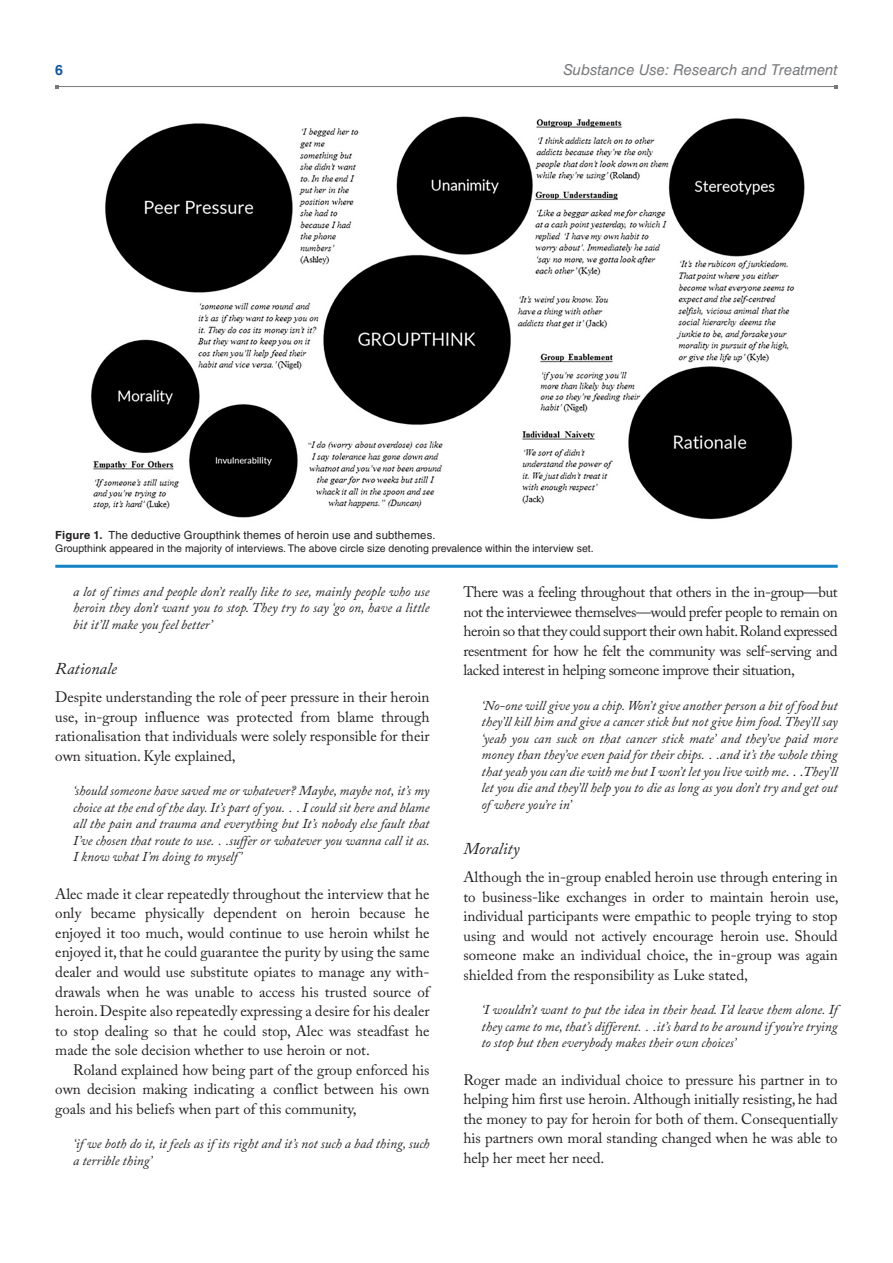
<style>
.page{position:relative;width:893px;height:1263px;background:#fff}
.page>*{position:absolute;margin:0;border:0;box-sizing:border-box;transform-origin:0 0}
.t1{font:italic 16.5px "Adobe Caslon Pro";color:#231f20}
.t2{font:15px/19.5px "Adobe Caslon Pro";color:#231f20;text-align:justify}
.t3{font:italic 15px "Helvetica LT Std";letter-spacing:-.005em;color:#76787b}
.t4{font:700 14.25px "Helvetica LT Std";color:#1055a4}
.t5{font:italic 13.5px/16.5px "Adobe Caslon Pro";color:#231f20;text-align:justify}
.t6{font:11.25px "Helvetica LT Std";letter-spacing:.015em;color:#231f20}
.t7{font:10.5px "Helvetica LT Std";color:#231f20}
.s1{font-weight:700}
.s2{font-style:normal}
</style>
<div class="page">
<hr style="left:57px;top:86px;width:779px;height:1px;background:#76787b">
<hr style="left:55px;top:565px;width:783px;height:3px;background:#1582c5">
<img style="left:91px;top:116px;width:714px;height:404px">
<p class="t4" style="left:55px;top:61px;width:9px">6</p>
<p class="t3" style="left:563px;top:61px;width:276px">Substance Use: Research and Treatment</p>
<p class="t6" style="left:55px;top:529px;width:382px"><span class="s1">Figure 1.</span> The deductive Groupthink themes of heroin use and subthemes.</p>
<p class="t7" style="left:55px;top:542px;width:540px">Groupthink appeared in the majority of interviews. The above circle size denoting prevalence within the interview set.</p>
<p class="t5" style="left:73px;top:583px;width:358px">a lot of times and people don’t really like to see, mainly people who use heroin they don’t want you to stop. They try to say ‘go on, have a little bit it’ll make you feel better’</p>
<p class="t1" style="left:55px;top:659px;width:63px">Rationale</p>
<p class="t2" style="left:55px;top:687px;width:376px">Despite understanding the role of peer pressure in their heroin use, in-group influence was protected from blame through rationalisation that individuals were solely responsible for their own situation. Kyle explained,</p>
<p class="t5" style="left:73px;top:782px;width:358px">‘should someone have saved me or whatever? Maybe, maybe not, it’s my choice at the end of the day. It’s part of you. . . I could sit here and blame all the pain and trauma and everything but It’s nobody else fault that I’ve chosen that route to use. . .suffer or whatever you wanna call it as.<br>I know what I’m doing to myself ’</p>
<p class="t2" style="left:55px;top:884px;width:376px">Alec made it clear repeatedly throughout the interview that he only became physically dependent on heroin because he enjoyed it too much, would continue to use heroin whilst he enjoyed it, that he could guarantee the purity by using the same dealer and would use substitute opiates to manage any with&shy;drawals when he was unable to access his trusted source of heroin. Despite also repeatedly expressing a desire for his dealer to stop dealing so that he could stop, Alec was steadfast he made the sole decision whether to use heroin or not.</p>
<p class="t2" style="left:55px;top:1059px;width:376px;text-indent:18px">Roland explained how being part of the group enforced his own decision making indicating a conflict between his own goals and his beliefs when part of this community,</p>
<p class="t5" style="left:73px;top:1135px;width:358px">‘if we both do it, it feels as if its right and it’s not such a bad thing, such a terrible thing’</p>
<p class="t2" style="left:463px;top:582px;width:376px">There was a feeling throughout that others in the in-group—but not the interviewee themselves—would prefer people to remain on heroin so that they could support their own habit. Roland expressed resentment for how he felt the community was self-serving and lacked interest in helping someone improve their situation,</p>
<p class="t5" style="left:481px;top:697px;width:358px">‘No-one will give you a chip. Won’t give another person a bit of food but they’ll kill him and give a cancer stick but not give him food. They’ll say ‘yeah you can suck on that cancer stick mate’ and they’ve paid more money than they’ve even paid for their chips. . .and it’s the whole thing that yeah you can die with me but I won’t let you live with me<span class="s2">. . .</span>They’ll let you die and they’ll help you to die as long as you don’t try and get out of where you’re in’</p>
<p class="t1" style="left:463px;top:838px;width:58px">Morality</p>
<p class="t2" style="left:463px;top:867px;width:377px">Although the in-group enabled heroin use through entering in to business-like exchanges in order to maintain heroin use, individual participants were empathic to people trying to stop using and would not actively encourage heroin use. Should someone make an individual choice, the in-group was again shielded from the responsibility as Luke stated,</p>
<p class="t5" style="left:481px;top:1001px;width:358px">‘I wouldn’t want to put the idea in their head. I’d leave them alone. If they came to me, that’s different. . .it’s hard to be around if you’re trying to stop but then everybody makes their own choices’</p>
<p class="t2" style="left:463px;top:1070px;width:376px">Roger made an individual choice to pressure his partner in to helping him first use heroin. Although initially resisting, he had the money to pay for heroin for both of them. Consequentially his partners own moral standing changed when he was able to help her meet her need.</p>
</div>
